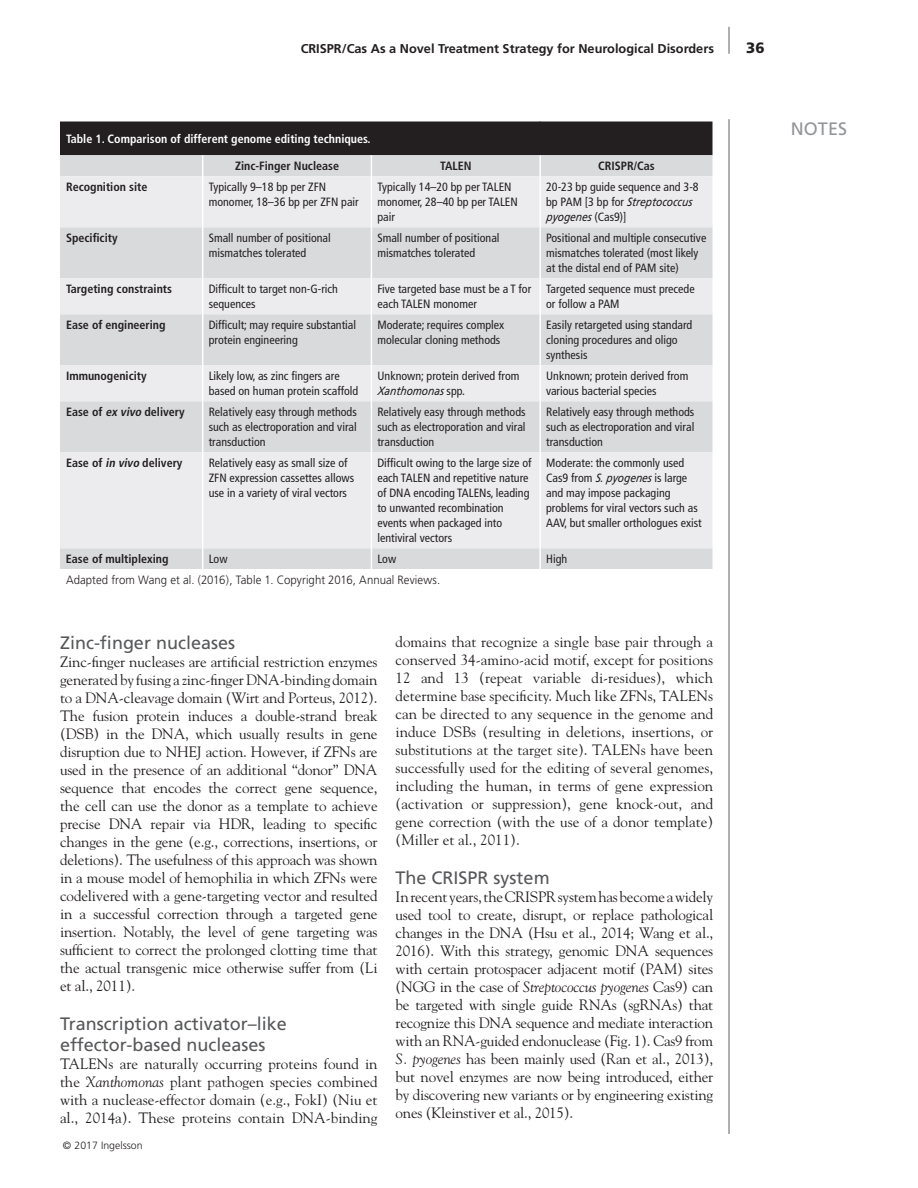
<style>
.page{position:relative;width:918px;height:1188px;background:#fff}
.page>*{position:absolute;margin:0;border:0;box-sizing:border-box;transform-origin:0 0}
.Subhead_B{font:18px/21.6px "Frutiger";color:#57585a}
.t1{font:18px "Frutiger";color:#939598}
.Main_body_text_Goudy{font:15px/18px "Goudy";letter-spacing:-.005em;color:#231f20;text-align:justify}
.t2{font:900 15px "Frutiger";color:#231f20}
.header_title{font:700 12.75px "Frutiger";color:#231f20}
.Table_text{font:condensed 12px/15px "Frutiger";color:#231f20}
.Table_Heads-bold{font:700 condensed 12px "Frutiger";color:#231f20}
.Table_text-2{font:300 12px "Frutiger";letter-spacing:.005em;color:#231f20;scale:.95 1}
.Table_Heads-bold-2{font:700 condensed 12px "Frutiger";color:#fff}
.copyright_footer{font:300 10.5px "Frutiger";color:#231f20}
.s1{font-style:italic;font-stretch:normal}
.s2{font-style:italic}
</style>
<div class="page">
<hr style="left:728px;top:27px;width:2px;height:27px;background:#939598">
<hr style="left:728px;top:119px;width:2px;height:1015px;background:#939598">
<div style="left:60px;top:548px;width:652px;height:21px;background:#d9dadc"></div>
<svg style="left:60px;top:176px;width:652px;height:372px;background:#e4e4e6"></svg>
<hr style="left:202px;top:176px;width:1px;height:51px;background:#fff">
<hr style="left:371px;top:176px;width:1px;height:51px;background:#fff">
<hr style="left:539px;top:176px;width:2px;height:51px;background:#fff">
<hr style="left:202px;top:227px;width:1px;height:51px;background:#fff">
<hr style="left:371px;top:227px;width:1px;height:51px;background:#fff">
<hr style="left:539px;top:227px;width:2px;height:51px;background:#fff">
<hr style="left:202px;top:314px;width:1px;height:51px;background:#fff">
<hr style="left:371px;top:314px;width:1px;height:51px;background:#fff">
<hr style="left:539px;top:314px;width:2px;height:51px;background:#fff">
<hr style="left:202px;top:401px;width:1px;height:51px;background:#fff">
<hr style="left:371px;top:401px;width:1px;height:51px;background:#fff">
<hr style="left:539px;top:401px;width:2px;height:51px;background:#fff">
<svg style="left:202px;top:548px;width:1px;height:21px"></svg>
<svg style="left:371px;top:548px;width:1px;height:21px"></svg>
<hr style="left:539px;top:548px;width:2px;height:21px;background:#fff">
<hr style="left:202px;top:278px;width:1px;height:36px;background:#fff">
<hr style="left:371px;top:278px;width:1px;height:36px;background:#fff">
<hr style="left:539px;top:278px;width:2px;height:36px;background:#fff">
<hr style="left:202px;top:365px;width:1px;height:36px;background:#fff">
<hr style="left:371px;top:365px;width:1px;height:36px;background:#fff">
<hr style="left:539px;top:365px;width:2px;height:36px;background:#fff">
<hr style="left:202px;top:452px;width:1px;height:96px;background:#fff">
<hr style="left:371px;top:452px;width:1px;height:96px;background:#fff">
<hr style="left:539px;top:452px;width:2px;height:96px;background:#fff">
<svg style="left:60px;top:122px;width:652px;height:54px;background:#696769"></svg>
<p class="header_title" style="left:301px;top:41px;width:415px">CRISPR/Cas As a Novel Treatment Strategy for Neurological Disorders</p>
<p class="Table_Heads-bold-2" style="left:66px;top:132px;width:306px">Table 1. Comparison of different genome editing techniques.</p>
<p class="Table_Heads-bold" style="left:235px;top:159px;width:106px">Zinc-Finger Nuclease</p>
<p class="Table_Heads-bold" style="left:440px;top:159px;width:33px">TALEN</p>
<p class="Table_Heads-bold" style="left:598px;top:159px;width:58px">CRISPR/Cas</p>
<p class="Table_Heads-bold" style="left:66px;top:180px;width:83px">Recognition site</p>
<p class="Table_text" style="left:209px;top:180px;width:152px">Typically 9–18 bp per ZFN monomer, 18–36 bp per ZFN pair</p>
<p class="Table_text" style="left:377px;top:180px;width:142px">Typically 14–20 bp per TALEN monomer, 28–40 bp per TALEN pair</p>
<p class="Table_text" style="left:546px;top:180px;width:154px">20-23 bp guide sequence and 3-8 bp PAM [3 bp for <span class="s1">Streptococcus pyogenes</span> (Cas9)]</p>
<p class="Table_Heads-bold" style="left:66px;top:231px;width:53px">Specificity</p>
<p class="Table_text" style="left:209px;top:231px;width:124px">Small number of positional mismatches tolerated</p>
<p class="Table_text" style="left:377px;top:231px;width:124px">Small number of positional mismatches tolerated</p>
<p class="Table_text" style="left:546px;top:231px;width:162px">Positional and multiple consecutive mismatches tolerated (most likely at the distal end of PAM site)</p>
<p class="Table_Heads-bold" style="left:66px;top:282px;width:108px">Targeting constraints</p>
<p class="Table_text" style="left:209px;top:282px;width:131px">Difficult to target non-G-rich sequences</p>
<p class="Table_text" style="left:377px;top:282px;width:155px">Five targeted base must be a T for each TALEN monomer</p>
<p class="Table_text" style="left:546px;top:282px;width:150px">Targeted sequence must precede or follow a PAM</p>
<p class="Table_Heads-bold" style="left:66px;top:318px;width:101px">Ease of engineering</p>
<p class="Table_text" style="left:209px;top:318px;width:149px">Difficult; may require substantial protein engineering</p>
<p class="Table_text" style="left:377px;top:318px;width:128px">Moderate; requires complex molecular cloning methods</p>
<p class="Table_text" style="left:546px;top:318px;width:148px">Easily retargeted using standard cloning procedures and oligo synthesis</p>
<p class="Table_Heads-bold" style="left:66px;top:369px;width:82px">Immunogenicity</p>
<p class="Table_text" style="left:209px;top:369px;width:151px">Likely low, as zinc fingers are based on human protein scaffold</p>
<p class="Table_text" style="left:377px;top:369px;width:144px">Unknown; protein derived from<br><span class="s1">Xanthomonas</span> s p p.</p>
<p class="Table_text" style="left:546px;top:369px;width:144px">Unknown; protein derived from various bacterial species</p>
<p class="Table_Heads-bold" style="left:66px;top:405px;width:120px">Ease of <span class="s2">ex vivo</span> delivery</p>
<p class="Table_text" style="left:209px;top:405px;width:150px;text-align:justify">Relatively easy through methods such as electroporation and viral transduction</p>
<p class="Table_text" style="left:377px;top:405px;width:150px;text-align:justify">Relatively easy through methods such as electroporation and viral transduction</p>
<p class="Table_text" style="left:546px;top:405px;width:150px;text-align:justify">Relatively easy through methods such as electroporation and viral transduction</p>
<p class="Table_Heads-bold" style="left:66px;top:456px;width:118px">Ease of <span class="s2">in vivo</span> delivery</p>
<p class="Table_text" style="left:209px;top:456px;width:147px">Relatively easy as small size of<br>ZFN expression cassettes allows use in a variety of viral vectors</p>
<p class="Table_text" style="left:377px;top:456px;width:156px">Difficult owing to the large size of each TALEN and repetitive nature of DNA encoding TALENs, leading to unwanted recombination events when packaged into lentiviral vectors</p>
<p class="Table_text" style="left:546px;top:456px;width:157px">Moderate: the commonly used<br>Cas9 from <span class="s1">S. pyogenes</span> is large and may impose packaging problems for viral vectors such as<br>AAV, but smaller orthologues exist</p>
<p class="Table_Heads-bold" style="left:66px;top:552px;width:104px">Ease of multiplexing</p>
<p class="Table_text" style="left:209px;top:552px;width:20px">Low</p>
<p class="Table_text" style="left:377px;top:552px;width:20px">Low</p>
<p class="Table_text" style="left:546px;top:552px;width:23px">High</p>
<p class="Table_text-2" style="left:66px;top:573px;width:395px">Adapted from Wang et al. (2016), Table 1. Copyright 2016, Annual Reviews.</p>
<p class="Subhead_B" style="left:60px;top:632px;width:177px">Zinc-finger nucleases</p>
<p class="Main_body_text_Goudy" style="left:60px;top:652px;width:319px">Zinc-finger nucleases are artificial restriction enzymes generated by fusing a zinc-finger DNA-binding domain to a DNA-cleavage domain (Wirt and Porteus, 2012).<br>The fusion protein induces a double-strand break (DSB) in the DNA, which usually results in gene disruption due to NHEJ action. However, if ZFNs are used in the presence of an additional “donor” DNA sequence that encodes the correct gene sequence, the cell can use the donor as a template to achieve precise DNA repair via HDR, leading to specific changes in the gene (e.g., corrections, insertions, or deletions). The usefulness of this approach was shown in a mouse model of hemophilia in which ZFNs were codelivered with a gene-targeting vector and resulted in a successful correction through a targeted gene insertion. Notably, the level of gene targeting was sufficient to correct the prolonged clotting time that the actual transgenic mice otherwise suffer from (Li et al., 2011).</p>
<p class="Subhead_B" style="left:60px;top:1013px;width:228px">Transcription activator–like effector-based nucleases</p>
<p class="Main_body_text_Goudy" style="left:60px;top:1055px;width:319px">TALENs are naturally occurring proteins found in the <span class="s2">Xanthomonas</span> plant pathogen species combined with a nuclease-effector domain (e.g., FokI) (Niu et al., 2014a). These proteins contain DNA-binding</p>
<p class="copyright_footer" style="left:63px;top:1139px;width:81px">© 2017 Ingelsson</p>
<p class="Main_body_text_Goudy" style="left:396px;top:633px;width:319px">domains that recognize a single base pair through a conserved 34-amino-acid motif, except for positions 12 and 13 (repeat variable di-residues), which determine base specificity. Much like ZFNs, TALENs can be directed to any sequence in the genome and induce DSBs (resulting in deletions, insertions, or substitutions at the target site). TALENs have been successfully used for the editing of several genomes, including the human, in terms of gene expression (activation or suppression), gene knock-out, and gene correction (with the use of a donor template) (Miller et al., 2011).</p>
<p class="Subhead_B" style="left:396px;top:867px;width:156px">The CRISPR system</p>
<p class="Main_body_text_Goudy" style="left:396px;top:888px;width:319px">In recent years, the CRISPR system has become a widely used tool to create, disrupt, or replace pathological changes in the DNA (Hsu et al., 2014; Wang et al., 2016). With this strategy, genomic DNA sequences with certain protospacer adjacent motif (PAM) sites (NGG in the case of <span class="s2">Streptococcus pyogenes</span> Cas9) can be targeted with single guide RNAs (sgRNAs) that recognize this DNA sequence and mediate interaction with an RNA-guided endonuclease (Fig. 1). Cas9 from <span class="s2">S. pyogenes</span> has been mainly used (Ran et al., 2013), but novel enzymes are now being introduced, either by discovering new variants or by engineering existing ones (Kleinstiver et al., 2015).</p>
<p class="t2" style="left:746px;top:38px;width:20px">36</p>
<p class="t1" style="left:791px;top:118px;width:58px">NOTES</p>
</div>
